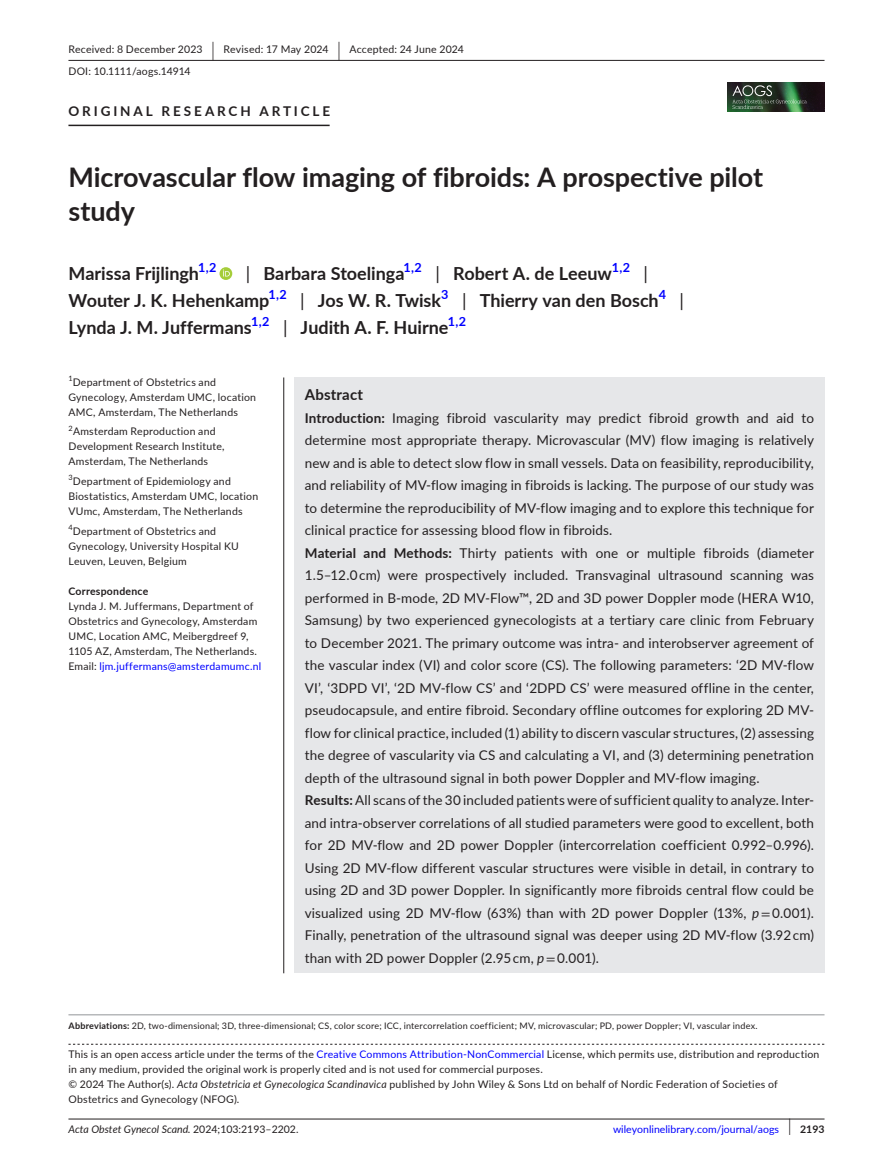
<style>
.page{position:relative;width:893px;height:1174px;background:#fff}
.page>*{position:absolute;margin:0;border:0;box-sizing:border-box;transform-origin:0 0}
.t1{font:700 27px/34.5px "Lato";letter-spacing:-.005em;color:#231f20}
.t2{font:700 18px "Lato";color:#231f20}
.t3{font:18px "Lato";color:#231f20}
.t4{font:700 15px "Lato";letter-spacing:.015em;color:#231f20}
.t5{font:13.5px/22.5px "Lato";letter-spacing:.01em;color:#231f20}
.t6{font:700 13.5px "Lato";letter-spacing:.215em;color:#231f20}
.t7{font:700 12.6px "Lato";color:#00f}
.t8{font:10.5px/15px "Lato";letter-spacing:.02em;color:#231f20}
.t9{font:italic 10.5px "Lato";color:#231f20}
.t10{font:10.5px "Lato";color:#00f}
.t11{font:700 10.5px "Lato";letter-spacing:.02em;color:#231f20}
.t12{font:9px "Lato";letter-spacing:.02em;color:#231f20}
.t13{font:7.35px "Lato";color:#231f20}
.s1{font-size:19.65px}
.s2{font-weight:400}
.s3{color:#00f}
.s4{font-weight:700}
.s5{font-style:italic}
.s6{font-family:"STIX"}
.s7{font-style:normal}
.s8{font-size:17.4px;color:#231f20}
.s9{font-weight:700;color:#231f20}
</style>
<div class="page">
<hr style="left:68px;top:1118px;width:756px;height:1px;background:#231f20">
<img style="left:728px;top:82px;width:96px;height:30px">
<svg style="left:732px;top:85px;width:75px;height:24px;background:#3e5843"></svg>
<hr style="left:68px;top:60px;width:756px;height:1px;background:#231f20">
<hr style="left:68px;top:125px;width:262px;height:1px;background:#231f20">
<svg style="left:220px;top:267px;width:12px;height:13px"></svg>
<svg style="left:223px;top:269px;width:7px;height:7px"></svg>
<svg style="left:68px;top:1043px;width:756px;height:1px"></svg>
<hr style="left:68px;top:1014px;width:756px;height:1px;background:#939598">
<div style="left:294px;top:377px;width:530px;height:596px;background:#e6e7e9"></div>
<hr style="left:283px;top:377px;width:1px;height:596px;background:#231f20">
<p class="t8" style="left:68px;top:38px;width:397px;line-height:21.8px">Received: 8 December 2023 <span class="s1">|</span> Revised: 17 May 2024 <span class="s1">|</span> Accepted: 24 June 2024<br>DOI: 10.1111/aogs.14914</p>
<p class="t6" style="left:68px;top:101px;width:263px">ORIGINAL RESEARCH ARTICLE</p>
<h1 class="t1" style="left:68px;top:159px;width:696px">Microvascular flow imaging of fibroids: A prospective pilot study</h1>
<h2 class="t2" style="left:68px;top:260px;width:132px">Marissa Frijlingh</h2>
<p class="t7" style="left:198px;top:258px;width:20px">1,2</p>
<h2 class="t2" style="left:246px;top:260px;width:160px"><span class="s2">|</span> Barbara Stoelinga</h2>
<p class="t7" style="left:404px;top:258px;width:20px">1,2</p>
<h2 class="t2" style="left:435px;top:260px;width:178px"><span class="s2">|</span> Robert A. de Leeuw</h2>
<p class="t7" style="left:612px;top:258px;width:20px">1,2</p>
<h2 class="t3" style="left:644px;top:260px;width:6px">|</h2>
<h2 class="t2" style="left:68px;top:287px;width:203px">Wouter J. K. Hehenkamp</h2>
<p class="t7" style="left:268px;top:285px;width:20px">1,2</p>
<h2 class="t2" style="left:300px;top:287px;width:142px"><span class="s2">|</span> Jos W. R. Twisk</h2>
<p class="t7" style="left:441px;top:285px;width:9px">3</p>
<h2 class="t2" style="left:462px;top:287px;width:198px"><span class="s2">|</span> Thierry van den Bosch</h2>
<p class="t7" style="left:659px;top:285px;width:9px">4</p>
<h2 class="t3" style="left:680px;top:287px;width:6px">|</h2>
<h2 class="t2" style="left:68px;top:314px;width:185px">Lynda J. M. Juffermans</h2>
<p class="t7" style="left:251px;top:312px;width:20px">1,2</p>
<h2 class="t2" style="left:283px;top:314px;width:167px"><span class="s2">|</span> Judith A. F. Huirne</h2>
<p class="t7" style="left:448px;top:312px;width:20px">1,2</p>
<p class="t13" style="left:68px;top:373px;width:6px">1</p>
<p class="t8" style="left:68px;top:374px;width:189px;text-indent:4px">Department of Obstetrics and<br>Gynecology, Amsterdam UMC, location<br>AMC, Amsterdam, The Netherlands</p>
<p class="t8" style="left:68px;top:424px;width:158px"><sup>2</sup>Amsterdam Reproduction and<br>Development Research Institute,<br>Amsterdam, The Netherlands</p>
<p class="t8" style="left:68px;top:473px;width:191px"><sup>3</sup>Department of Epidemiology and<br>Biostatistics, Amsterdam UMC, location<br>VUmc, Amsterdam, The Netherlands</p>
<p class="t8" style="left:68px;top:523px;width:172px"><sup>4</sup>Department of Obstetrics and<br>Gynecology, University Hospital KU<br>Leuven, Leuven, Belgium</p>
<p class="t11" style="left:68px;top:583px;width:81px">Correspondence</p>
<p class="t8" style="left:68px;top:598px;width:194px">Lynda J. M. Juffermans, Department of Obstetrics and Gynecology, Amsterdam UMC, Location AMC, Meibergdreef 9, 1105 AZ, Amsterdam, The Netherlands.<br>Email: <span class="s3">ljm.juffermans@amsterdamumc.nl</span></p>
<p class="t4" style="left:305px;top:383px;width:60px">Abstract</p>
<p class="t5" style="left:305px;top:406px;width:511px"><span class="s4">Introduction:</span> Imaging fibroid vascularity may predict fibroid growth and aid to determine most appropriate therapy. Microvascular (MV) flow imaging is relatively new and is able to detect slow flow in small vessels. Data on feasibility, reproducibility, and reliability of MV-flow imaging in fibroids is lacking. The purpose of our study was to determine the reproducibility of MV-flow imaging and to explore this technique for clinical practice for assessing blood flow in fibroids.<br><span class="s4">Material and Methods:</span> Thirty patients with one or multiple fibroids (diameter 1.5–12.0 cm) were prospectively included. Transvaginal ultrasound scanning was performed in B-mode, 2D MV-Flow™, 2D and 3D power Doppler mode (HERA W10, Samsung) by two experienced gynecologists at a tertiary care clinic from February to December 2021. The primary outcome was intra- and interobserver agreement of the vascular index (VI) and color score (CS). The following parameters: ‘2D MV-flow VI’, ‘3DPD VI’, ‘2D MV-flow CS’ and ‘2DPD CS’ were measured offline in the center, pseudocapsule, and entire fibroid. Secondary offline outcomes for exploring 2D MV&shy;flow for clinical practice, included (1) ability to discern vascular structures, (2) assessing the degree of vascularity via CS and calculating a VI, and (3) determining penetration depth of the ultrasound signal in both power Doppler and MV-flow imaging.<br><span class="s4">Results:</span> All scans of the 30 included patients were of sufficient quality to analyze. Inter&shy;and intra-observer correlations of all studied parameters were good to excellent, both for 2D MV-flow and 2D power Doppler (intercorrelation coefficient 0.992–0.996).<br>Using 2D MV-flow different vascular structures were visible in detail, in contrary to using 2D and 3D power Doppler. In significantly more fibroids central flow could be visualized using 2D MV-flow (63%) than with 2D power Doppler (13%, <span class="s5">p</span><span class="s6">=</span> 0.001).<br>Finally, penetration of the ultrasound signal was deeper using 2D MV-flow (3.92 cm) than with 2D power Doppler (2.95 cm, <span class="s5">p</span><span class="s6">=</span> 0.001).</p>
<p class="t12" style="left:68px;top:1019px;width:691px"><span class="s4">Abbreviations:</span> 2D, two-dimensional; 3D, three-dimensional; CS, color score; ICC, intercorrelation coefficient; MV, microvascular; PD, power Doppler; VI, vascular index.</p>
<p class="t8" style="left:68px;top:1046px;width:752px">This is an open access article under the terms of the <span class="s3">Creative Commons Attribution-NonCommercial</span> License, which permits use, distribution and reproduction in any medium, provided the original work is properly cited and is not used for commercial purposes.<br>© 2024 The Author(s). <span class="s5">Acta Obstetricia et Gynecologica Scandinavica</span> published by John Wiley &amp; Sons Ltd on behalf of Nordic Federation of Societies of Obstetrics and Gynecology (NFOG).</p>
<p class="t9" style="left:68px;top:1121px;width:232px">Acta Obstet Gynecol Scand. <span class="s7">2024;103:2193–2202.</span></p>
<p class="t10" style="left:613px;top:1121px;width:213px">wileyonlinelibrary.com/journal/aogs <span class="s8">|</span> <span class="s9">2193</span></p>
</div>
